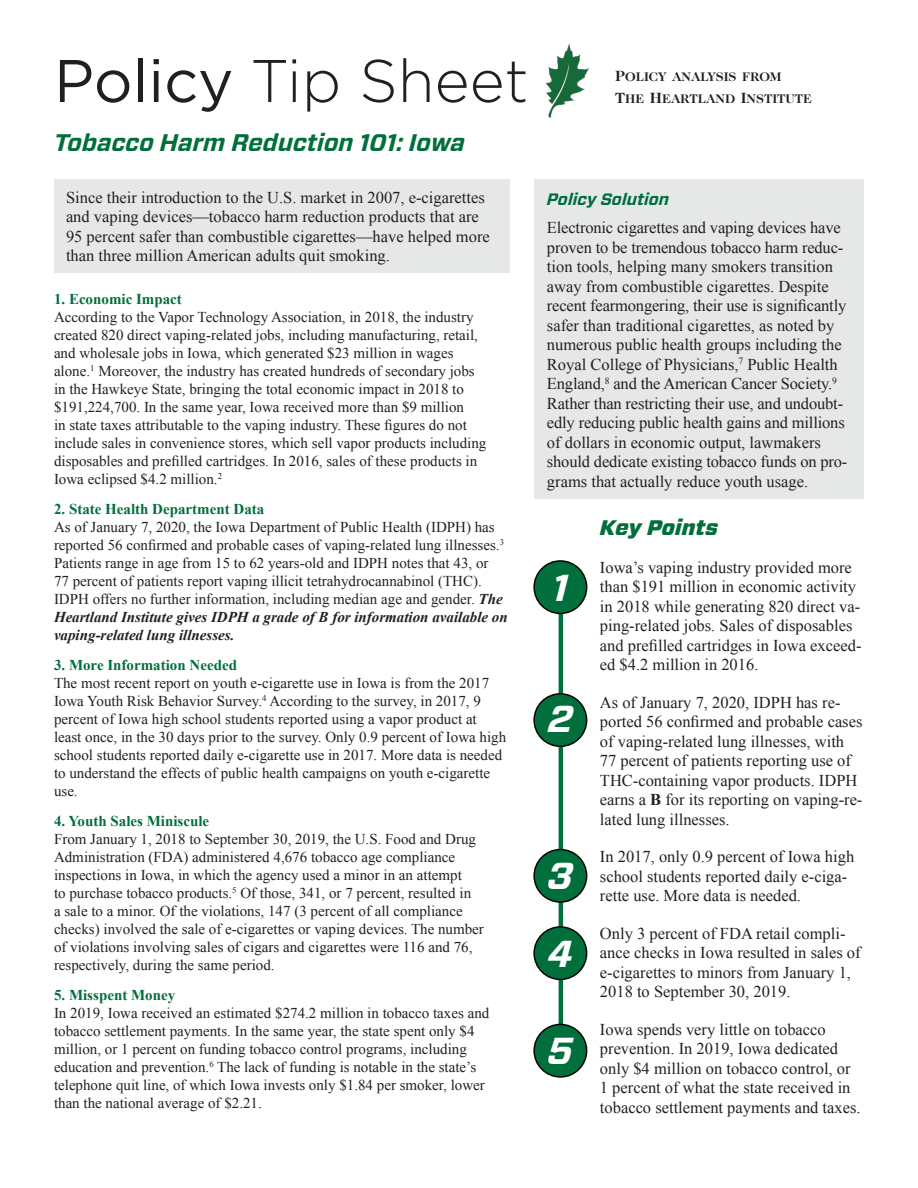
<style>
.page{position:relative;width:918px;height:1188px;background:#fff}
.page>*{position:absolute;margin:0;border:0;box-sizing:border-box;transform-origin:0 0}
.t1{font:300 60px "Gotham";color:#231f20}
.t2{font:italic 700 37.5px "Vitesse Sans";color:#fff}
.t3{font:italic 700 24px "Vitesse Sans";color:#006f3c}
.t4{font:italic 900 21px "Vitesse Sans";color:#006f3c}
.t5{font:16.5px/19.5px "Times New Roman";color:#231f20}
.t6{font:italic 700 16.5px "Vitesse Sans";color:#006f3c}
.t7{font:15px/18px "Times New Roman";color:#231f20}
.t8{font:700 12.6px/21.6px "Caslon 224 Std";color:#231f20;scale:1.05 1}
.s1{font-weight:400}
.s2{font-weight:700;color:#006f3c}
.s3{font-weight:700;font-style:italic}
.s4{font-size:15px}
.s5{font-weight:700}
</style>
<div class="page">
<img style="left:545px;top:43px;width:44px;height:75px">
<div style="left:535px;top:179px;width:329px;height:320px;background:#e5e8e7"></div>
<hr style="left:559px;top:591px;width:4px;height:455px;background:#006f3c">
<div style="left:534px;top:927px;width:53px;height:52px;background:#006f3c;border-radius:50%"></div>
<div style="left:533px;top:926px;width:54px;height:54px;border:2px solid #040503;border-radius:50%"></div>
<div style="left:534px;top:850px;width:53px;height:52px;background:#006f3c;border-radius:50%"></div>
<div style="left:533px;top:849px;width:54px;height:54px;border:2px solid #040503;border-radius:50%"></div>
<div style="left:534px;top:694px;width:53px;height:52px;background:#006f3c;border-radius:50%"></div>
<div style="left:533px;top:693px;width:54px;height:54px;border:2px solid #040503;border-radius:50%"></div>
<div style="left:534px;top:561px;width:53px;height:52px;background:#006f3c;border-radius:50%"></div>
<div style="left:533px;top:560px;width:54px;height:54px;border:2px solid #040503;border-radius:50%"></div>
<div style="left:534px;top:1024px;width:53px;height:53px;background:#006f3c;border-radius:50%"></div>
<div style="left:533px;top:1024px;width:54px;height:54px;border:2px solid #040503;border-radius:50%"></div>
<div style="left:54px;top:179px;width:456px;height:94px;background:#e5e8e7"></div>
<p class="t1" style="left:54px;top:43px;width:476px"><span class="s1">Policy</span> Tip Sheet</p>
<p class="t3" style="left:54px;top:127px;width:413px">Tobacco Harm Reduction 101: Iowa</p>
<p class="t5" style="left:66px;top:187px;width:425px">Since their introduction to the U.S. market in 2007, e-cigarettes and vaping devices—tobacco harm reduction products that are 95 percent safer than combustible cigarettes—have helped more than three million American adults quit smoking.</p>
<p class="t7" style="left:54px;top:290px;width:434px"><span class="s2">1. Economic Impact<br></span>According to the Vapor Technology Association, in 2018, the industry created 820 direct vaping-related jobs, including manufacturing, retail, and wholesale jobs in Iowa, which generated $23 million in wages alone.<sup>1</sup> Moreover, the industry has created hundreds of secondary jobs in the Hawkeye State, bringing the total economic impact in 2018 to $191,224,700. In the same year, Iowa received more than $9 million<br>in state taxes attributable to the vaping industry. These figures do not include sales in convenience stores, which sell vapor products including disposables and prefilled cartridges. In 2016, sales of these products in Iowa eclipsed $4.2 million.<sup>2</sup></p>
<p class="t7" style="left:54px;top:500px;width:455px"><span class="s2">2. State Health Department Data<br></span>As of January 7, 2020, the Iowa Department of Public Health (IDPH) has reported 56 confirmed and probable cases of vaping-related lung illnesses.<sup>3<br></sup>Patients range in age from 15 to 62 years-old and IDPH notes that 43, or<br>77 percent of patients report vaping illicit tetrahydrocannabinol (THC).<br>IDPH offers no further information, including median age and gender. <span class="s3">The Heartland Institute gives IDPH a grade of B for information available on vaping-related lung illnesses.</span></p>
<p class="t7" style="left:54px;top:656px;width:454px"><span class="s2">3. More Information Needed<br></span>The most recent report on youth e-cigarette use in Iowa is from the 2017<br>Iowa Youth Risk Behavior Survey.<sup>4</sup> According to the survey, in 2017, 9 percent of Iowa high school students reported using a vapor product at least once, in the 30 days prior to the survey. Only 0.9 percent of Iowa high school students reported daily e-cigarette use in 2017. More data is needed to understand the effects of public health campaigns on youth e-cigarette use.</p>
<p class="t7" style="left:54px;top:812px;width:431px"><span class="s2">4. Youth Sales Miniscule<br></span>From January 1, 2018 to September 30, 2019, the U.S. Food and Drug Administration (FDA) administered 4,676 tobacco age compliance inspections in Iowa, in which the agency used a minor in an attempt<br>to purchase tobacco products.<sup>5</sup> Of those, 341, or 7 percent, resulted in<br>a sale to a minor. Of the violations, 147 (3 percent of all compliance checks) involved the sale of e-cigarettes or vaping devices. The number of violations involving sales of cigars and cigarettes were 116 and 76, respectively, during the same period.</p>
<p class="t7" style="left:54px;top:986px;width:437px"><span class="s2">5. Misspent Money<br></span>In 2019, Iowa received an estimated $274.2 million in tobacco taxes and tobacco settlement payments. In the same year, the state spent only $4 million, or 1 percent on funding tobacco control programs, including education and prevention.<sup>6</sup> The lack of funding is notable in the state’s telephone quit line, of which Iowa invests only $1.84 per smoker, lower than the national average of $2.21.</p>
<p class="t8" style="left:615px;top:66px;width:189px"><span class="s4">P</span>OLICY ANALYSIS FROM<br><span class="s4">T</span>HE <span class="s4">H</span>EARTLAND <span class="s4">I</span>NSTITUTE</p>
<p class="t6" style="left:547px;top:188px;width:124px">Policy Solution</p>
<p class="t5" style="left:547px;top:218px;width:302px">Electronic cigarettes and vaping devices have proven to be tremendous tobacco harm reduc&shy;tion tools, helping many smokers transition away from combustible cigarettes. Despite recent fearmongering, their use is significantly safer than traditional cigarettes, as noted by numerous public health groups including the Royal College of Physicians,<sup>7</sup> Public Health England,<sup>8</sup> and the American Cancer Society.<sup>9<br></sup>Rather than restricting their use, and undoubt&shy;edly reducing public health gains and millions of dollars in economic output, lawmakers should dedicate existing tobacco funds on pro&shy;grams that actually reduce youth usage.</p>
<p class="t4" style="left:600px;top:514px;width:120px">Key Points</p>
<p class="t5" style="left:600px;top:557px;width:263px">Iowa’s vaping industry provided more than $191 million in economic activity in 2018 while generating 820 direct va&shy;ping-related jobs. Sales of disposables and prefilled cartridges in Iowa exceed&shy;ed $4.2 million in 2016.</p>
<p class="t5" style="left:600px;top:692px;width:264px">As of January 7, 2020, IDPH has re&shy;ported 56 confirmed and probable cases of vaping-related lung illnesses, with 77 percent of patients reporting use of THC-containing vapor products. IDPH earns a <span class="s5">B</span> for its reporting on vaping-re&shy;lated lung illnesses.</p>
<p class="t5" style="left:600px;top:847px;width:256px">In 2017, only 0.9 percent of Iowa high school students reported daily e-ciga&shy;rette use. More data is needed.</p>
<p class="t5" style="left:600px;top:923px;width:262px">Only 3 percent of FDA retail compli&shy;ance checks in Iowa resulted in sales of e-cigarettes to minors from January 1, 2018 to September 30, 2019.</p>
<p class="t5" style="left:600px;top:1019px;width:262px">Iowa spends very little on tobacco prevention. In 2019, Iowa dedicated only $4 million on tobacco control, or 1 percent of what the state received in tobacco settlement payments and taxes.</p>
<p class="t2" style="left:553px;top:563px;width:17px">1</p>
<p class="t2" style="left:548px;top:694px;width:27px">2</p>
<p class="t2" style="left:548px;top:851px;width:27px">3</p>
<p class="t2" style="left:548px;top:929px;width:27px">4</p>
<p class="t2" style="left:548px;top:1026px;width:27px">5</p>
</div>
